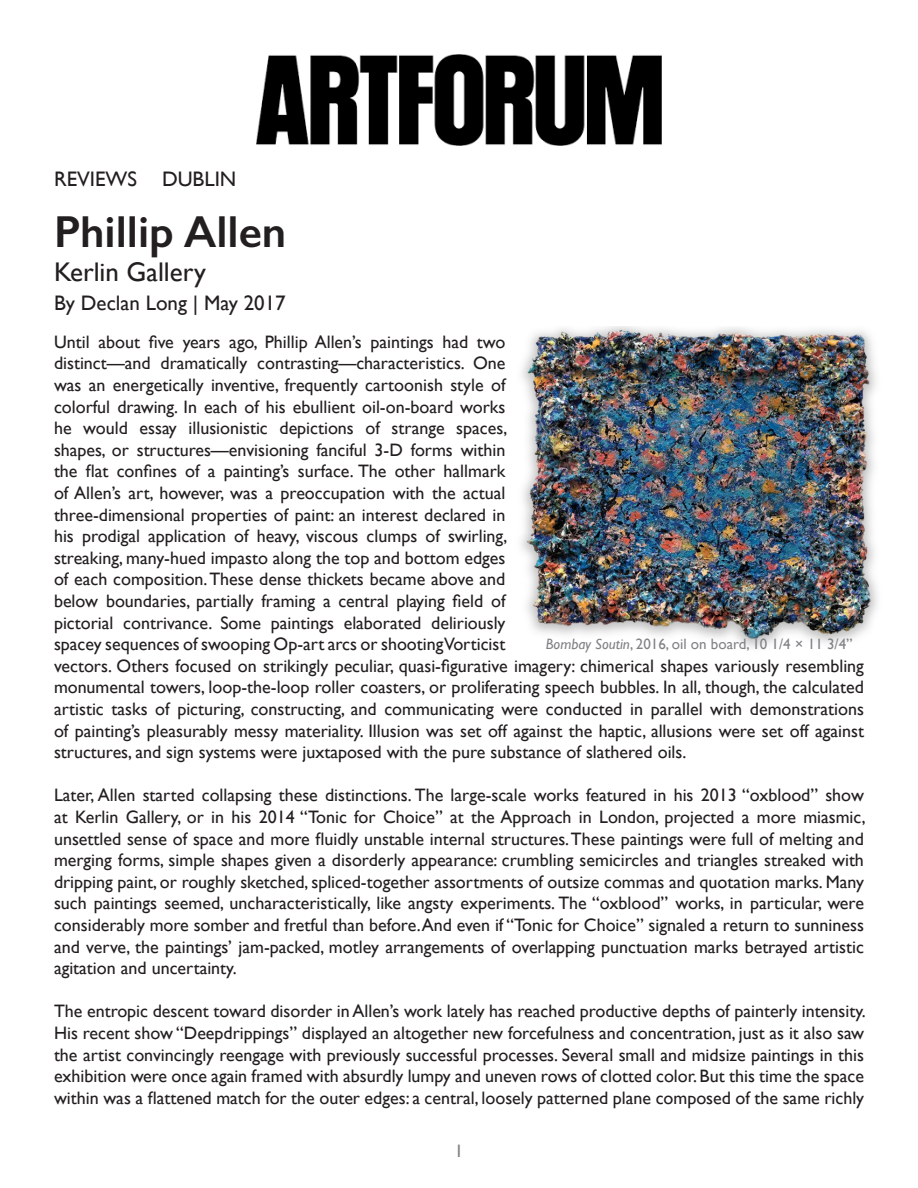
<style>
.page{position:relative;width:918px;height:1188px;background:#fff}
.page>*{position:absolute;margin:0;border:0;box-sizing:border-box;transform-origin:0 0}
.t1{font:600 45px "Gill Sans";color:#231f20}
.t2{font:27px "Gill Sans";color:#231f20}
.t3{font:21px "Gill Sans";color:#231f20}
.t4{font:18px/21.6px "Gill Sans";color:#231f20;text-align:justify}
.t5{font:18px "Gill Sans";color:#808285}
.t6{font:15px "Gill Sans";color:#808285}
.s1{font-style:italic}
</style>
<div class="page">
<img style="left:257px;top:54px;width:404px;height:92px">
<img style="left:521px;top:326px;width:357px;height:322px">
<p class="t3" style="left:54px;top:166px;width:184px">REVIEWS DUBLIN</p>
<p class="t1" style="left:54px;top:204px;width:234px">Phillip Allen</p>
<p class="t2" style="left:54px;top:256px;width:154px">Kerlin Gallery</p>
<p class="t3" style="left:54px;top:290px;width:233px">By Declan Long | May 2017</p>
<p class="t4" style="left:54px;top:331px;width:812px;text-align:left">Until about five years ago, Phillip Allen’s paintings had two<br>distinct—and dramatically contrasting—characteristics. One<br>was an energetically inventive, frequently cartoonish style of<br>colorful drawing. In each of his ebullient oil-on-board works<br>he would essay illusionistic depictions of strange spaces,<br>shapes, or structures—envisioning fanciful 3-D forms within<br>the flat confines of a painting’s surface. The other hallmark<br>of Allen’s art, however, was a preoccupation with the actual<br>three-dimensional properties of paint: an interest declared in<br>his prodigal application of heavy, viscous clumps of swirling,<br>streaking, many-hued impasto along the top and bottom edges<br>of each composition. These dense thickets became above and<br>below boundaries, partially framing a central playing field of<br>pictorial contrivance. Some paintings elaborated deliriously<br>spacey sequences of swooping Op-art arcs or shooting Vorticist<br>vectors. Others focused on strikingly peculiar, quasi-figurative imagery: chimerical shapes variously resembling monumental towers, loop-the-loop roller coasters, or proliferating speech bubbles. In all, though, the calculated artistic tasks of picturing, constructing, and communicating were conducted in parallel with demonstrations of painting’s pleasurably messy materiality. Illusion was set off against the haptic, allusions were set off against structures, and sign systems were juxtaposed with the pure substance of slathered oils.</p>
<p class="t4" style="left:54px;top:784px;width:813px">Later, Allen started collapsing these distinctions. The large-scale works featured in his 2013 “oxblood” show at Kerlin Gallery, or in his 2014 “Tonic for Choice” at the Approach in London, projected a more miasmic, unsettled sense of space and more fluidly unstable internal structures. These paintings were full of melting and merging forms, simple shapes given a disorderly appearance: crumbling semicircles and triangles streaked with dripping paint, or roughly sketched, spliced-together assortments of outsize commas and quotation marks. Many such paintings seemed, uncharacteristically, like angsty experiments. The “oxblood” works, in particular, were considerably more somber and fretful than before. And even if “Tonic for Choice” signaled a return to sunniness and verve, the paintings’ jam-packed, motley arrangements of overlapping punctuation marks betrayed artistic agitation and uncertainty.</p>
<p class="t4" style="left:54px;top:1000px;width:813px">The entropic descent toward disorder in Allen’s work lately has reached productive depths of painterly intensity.<br>His recent show “Deepdrippings” displayed an altogether new forcefulness and concentration, just as it also saw the artist convincingly reengage with previously successful processes. Several small and midsize paintings in this exhibition were once again framed with absurdly lumpy and uneven rows of clotted color. But this time the space within was a flattened match for the outer edges: a central, loosely patterned plane composed of the same richly</p>
<p class="t6" style="left:546px;top:635px;width:308px"><span class="s1">Bombay Soutin</span>, 2016, oil on board, 10 1/4 × 11 3/4”</p>
<p class="t5" style="left:454px;top:1141px;width:10px">1</p>
</div>
